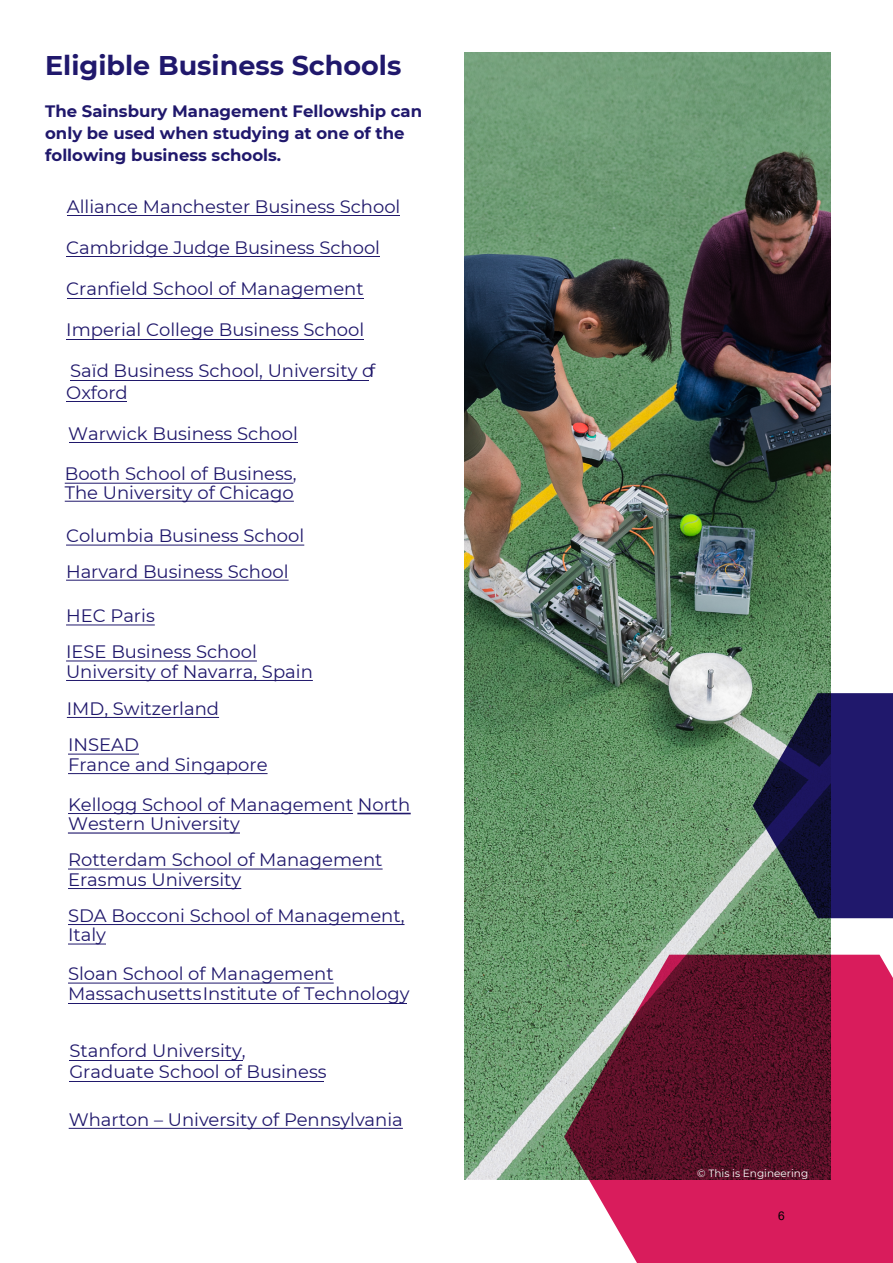
<style>
.page{position:relative;width:893px;height:1263px;background:#fff}
.page>*{position:absolute;margin:0;border:0;box-sizing:border-box;transform-origin:0 0}
.t1{font:700 27px "Montserrat";color:#20186c}
.t2{font:18px/19.5px "Montserrat";color:#20186c}
.t3{font:18px/21.6px "Montserrat";color:#20186b}
.t4{font:700 16.5px/22.2px "Montserrat";color:#20186c}
.t5{font:12px "Arial";color:#000}
.t6{font:10.5px "Montserrat";color:#fff}
</style>
<div class="page">
<hr style="left:69px;top:1128px;width:334px;height:1px;background:#20186c">
<img style="left:464px;top:52px;width:366px;height:1127px">
<svg style="left:564px;top:955px;width:329px;height:308px;background:#932e4d"></svg>
<svg style="left:753px;top:693px;width:140px;height:225px;background:#32385f"></svg>
<hr style="left:69px;top:442px;width:229px;height:1px;background:#20186b">
<hr style="left:66px;top:401px;width:61px;height:1px;background:#20186b">
<hr style="left:71px;top:380px;width:298px;height:1px;background:#20186b">
<hr style="left:67px;top:339px;width:297px;height:1px;background:#20186b">
<hr style="left:67px;top:298px;width:296px;height:1px;background:#20186b">
<hr style="left:67px;top:256px;width:313px;height:1px;background:#20186b">
<hr style="left:67px;top:215px;width:333px;height:1px;background:#20186b">
<hr style="left:65px;top:501px;width:229px;height:1px;background:#20186c">
<hr style="left:65px;top:483px;width:228px;height:1px;background:#20186c">
<hr style="left:66px;top:680px;width:247px;height:1px;background:#20186c">
<hr style="left:66px;top:660px;width:191px;height:1px;background:#20186c">
<hr style="left:66px;top:624px;width:89px;height:1px;background:#20186c">
<hr style="left:66px;top:580px;width:223px;height:1px;background:#20186c">
<hr style="left:66px;top:545px;width:238px;height:1px;background:#20186c">
<hr style="left:68px;top:773px;width:200px;height:1px;background:#20186c">
<hr style="left:68px;top:754px;width:71px;height:1px;background:#20186c">
<hr style="left:67px;top:717px;width:152px;height:1px;background:#20186c">
<hr style="left:68px;top:1003px;width:339px;height:1px;background:#20186c">
<hr style="left:68px;top:983px;width:266px;height:1px;background:#20186c">
<hr style="left:68px;top:943px;width:38px;height:1px;background:#20186c">
<hr style="left:68px;top:924px;width:336px;height:1px;background:#20186c">
<hr style="left:68px;top:888px;width:173px;height:1px;background:#20186c">
<hr style="left:68px;top:868px;width:315px;height:1px;background:#20186c">
<hr style="left:68px;top:833px;width:172px;height:1px;background:#20186c">
<hr style="left:357px;top:813px;width:54px;height:1px;background:#20186c">
<hr style="left:68px;top:813px;width:285px;height:1px;background:#20186c">
<hr style="left:69px;top:1081px;width:254px;height:1px;background:#20186b">
<hr style="left:69px;top:1059px;width:174px;height:1px;background:#20186b">
<h1 class="t1" style="left:45px;top:46px;width:358px">Eligible Business Schools</h1>
<p class="t4" style="left:45px;top:99px;width:379px">The Sainsbury Management Fellowship can only be used when studying at one of the following business schools.</p>
<p class="t3" style="left:67px;top:195px;width:335px">Alliance Manchester Business School</p>
<p class="t3" style="left:66px;top:236px;width:315px">Cambridge Judge Business School</p>
<p class="t3" style="left:66px;top:277px;width:299px">Cranfield School of Management</p>
<p class="t3" style="left:66px;top:318px;width:300px">Imperial College Business School</p>
<p class="t3" style="left:66px;top:359px;width:311px">Saïd Business School, University of<br>Oxford</p>
<p class="t3" style="left:68px;top:422px;width:231px">Warwick Business School</p>
<p class="t2" style="left:65px;top:464px;width:233px;line-height:18.6px">Booth School of Business,<br>The University of Chicago</p>
<p class="t2" style="left:66px;top:518px;width:240px;line-height:35.1px">Columbia Business School<br>Harvard Business School</p>
<p class="t2" style="left:66px;top:597px;width:192px;line-height:36px">HEC Paris<br>IESE Business School</p>
<p class="t2" style="left:66px;top:652px;width:248px;line-height:36.8px">University of Navarra, Spain<br>IMD, Switzerland<br>INSEAD</p>
<p class="t2" style="left:68px;top:754px;width:201px">France and Singapore</p>
<p class="t2" style="left:68px;top:794px;width:344px">Kellogg School of Management North<br>Western University</p>
<p class="t2" style="left:68px;top:850px;width:316px">Rotterdam School of Management<br>Erasmus University</p>
<p class="t2" style="left:68px;top:905px;width:338px">SDA Bocconi School of Management,<br>Italy</p>
<p class="t2" style="left:68px;top:964px;width:343px">Sloan School of Management<br>MassachusettsInstitute of Technology</p>
<p class="t3" style="left:69px;top:1039px;width:259px">Stanford University,<br>Graduate School of Business</p>
<p class="t2" style="left:69px;top:1109px;width:336px">Wharton – University of Pennsylvania</p>
<p class="t6" style="left:697px;top:1166px;width:113px">© This is Engineering</p>
<p class="t5" style="left:778px;top:1207px;width:8px">6</p>
</div>
